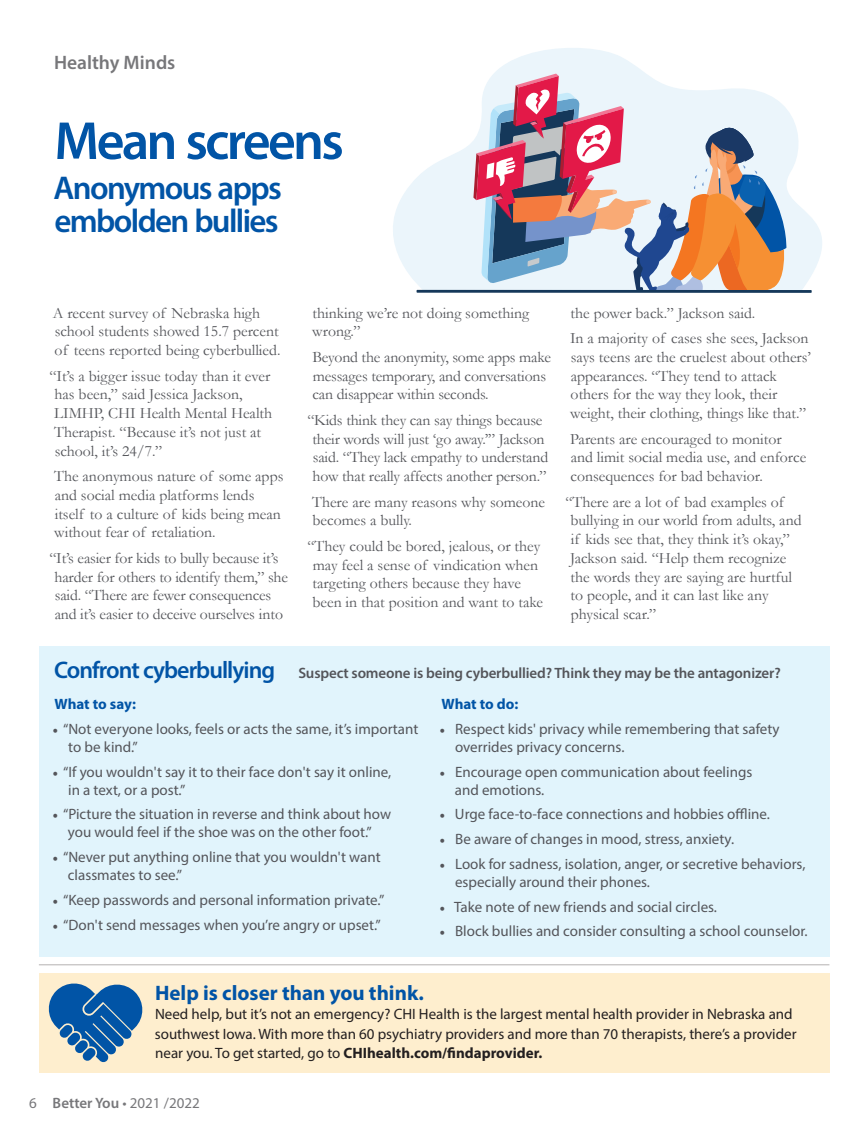
<style>
.page{position:relative;width:864px;height:1134px;background:#fff}
.page>*{position:absolute;margin:0;border:0;box-sizing:border-box;transform-origin:0 0}
.t1{font:600 54px "Myriad Pro";letter-spacing:-.05em;color:#0154a6}
.t2{font:600 33px/33px "Myriad Pro";letter-spacing:-.05em;color:#0154a6}
.t3{font:700 21px "Myriad Pro";color:#0154a6}
.t4{font:600 19.5px "Myriad Pro";color:#77777a}
.t5{font:15.75px/18.8px "Garamond";color:#54555a}
.t6{font:15px/18px "Myriad Pro";color:#54555a}
.t7{font:15px/19.5px "Myriad Pro";color:#231f20}
.t8{font:600 15px "Myriad Pro";letter-spacing:-.01em;color:#54555a}
.t9{font:15px "Myriad Pro";color:#77777a}
.t10{font:700 15px "Myriad Pro";letter-spacing:-.005em;color:#0154a6}
.s1{font-size:24px;color:#0154a6}
.s2{font-family:"Minion Pro"}
.s3{font-weight:700}
.s4{font-weight:600}
</style>
<div class="page">
<div style="left:39px;top:973px;width:790px;height:99px;background:#feeece"></div>
<div style="left:39px;top:646px;width:790px;height:310px;background:#e1f4fc"></div>
<svg style="left:393px;top:48px;width:429px;height:243px"></svg>
<hr style="left:417px;top:290px;width:395px;height:3px;background:#15385a">
<svg style="left:473px;top:74px;width:316px;height:219px"></svg>
<hr style="left:39px;top:964px;width:790px;height:1px;background:#b4b2b2">
<svg style="left:48px;top:983px;width:95px;height:80px"></svg>
<p class="t4" style="left:54px;top:50px;width:123px">Healthy Minds</p>
<p class="t1" style="left:54px;top:107px;width:291px">Mean screens</p>
<p class="t2" style="left:54px;top:170px;width:230px">Anonymous apps embolden bullies</p>
<p class="t5" style="left:53px;top:303px;width:229px">A recent survey of Nebraska high school students showed 15.7 percent of teens reported being cyberbullied.</p>
<p class="t5" style="left:49px;top:366px;width:224px">“It’s a bigger issue today than it ever has been,” said Jessica Jackson,<br>LIMHP, CHI Health Mental Health<br>Therapist. “Because it’s not just at school, it’s 24/7.”</p>
<p class="t5" style="left:54px;top:467px;width:231px">The anonymous nature of some apps and social media platforms lends itself to a culture of kids being mean without fear of retaliation.</p>
<p class="t5" style="left:55px;top:548px;width:235px;text-indent:-5px">“It’s easier for kids to bully because it’s harder for others to identify them,” she said. “There are fewer consequences and it’s easier to deceive ourselves into</p>
<p class="t5" style="left:312px;top:303px;width:218px">thinking we’re not doing something wrong.”</p>
<p class="t5" style="left:312px;top:347px;width:240px">Beyond the anonymity, some apps make messages temporary, and conversations can disappear within seconds.</p>
<p class="t5" style="left:307px;top:410px;width:242px;text-align:center">“Kids think they can say things because their words will just ‘go away.’” Jackson said. “They lack empathy to understand how that really affects another person.”</p>
<p class="t5" style="left:312px;top:492px;width:235px">There are many reasons why someone becomes a bully.</p>
<p class="t5" style="left:313px;top:536px;width:232px;text-indent:-5px">“They could be bored, jealous, or they may feel a sense of vindication when targeting others because they have been in that position and want to take</p>
<p class="t5" style="left:571px;top:303px;width:186px">the power back.” Jackson said.</p>
<p class="t5" style="left:570px;top:329px;width:243px">In a majority of cases she sees, Jackson says teens are the cruelest about others’ appearances. “They tend to attack others for the way they look, their weight, their clothing, things like that.”</p>
<p class="t5" style="left:570px;top:429px;width:238px">Parents are encouraged to monitor and limit social media use, and enforce consequences for bad behavior.</p>
<p class="t5" style="left:565px;top:492px;width:238px">“There are a lot of bad examples of bullying in our world from adults, and if kids see that, they think it’s okay,” Jackson said. “Help them recognize the words they are saying are hurtful to people, and it can last like any physical scar.”</p>
<p class="t8" style="left:54px;top:663px;width:728px"><span class="s1">Confront cyberbullying</span> Suspect someone is being cyberbullied? Think they may be the antagonizer?</p>
<p class="t10" style="left:55px;top:696px;width:83px">What to say:</p>
<p class="t6" style="left:68px;top:720px;width:352px;text-indent:-16px"><span class="s2">•</span> “Not everyone looks, feels or acts the same, it’s important to be kind.”</p>
<p class="t6" style="left:68px;top:762px;width:325px;text-indent:-16px"><span class="s2">•</span> “If you wouldn't say it to their face don't say it online, in a text, or a post.”</p>
<p class="t6" style="left:52px;top:805px;width:340px;text-align:center"><span class="s2">•</span> “Picture the situation in reverse and think about how you would feel if the shoe was on the other foot.”</p>
<p class="t6" style="left:68px;top:848px;width:314px;text-indent:-15px"><span class="s2">•</span> “Never put anything online that you wouldn't want classmates to see.”</p>
<p class="t6" style="left:52px;top:891px;width:333px"><span class="s2">•</span> “Keep passwords and personal information private.”</p>
<p class="t6" style="left:52px;top:915px;width:330px"><span class="s2">•</span> “Don't send messages when you’re angry or upset.”</p>
<p class="t10" style="left:442px;top:696px;width:78px">What to do:</p>
<p class="t6" style="left:455px;top:720px;width:326px;text-indent:-16px"><span class="s2">•</span> Respect kids' privacy while remembering that safety overrides privacy concerns.</p>
<p class="t6" style="left:455px;top:762px;width:299px;text-indent:-16px"><span class="s2">•</span> Encourage open communication about feelings and emotions.</p>
<p class="t6" style="left:439px;top:805px;width:332px"><span class="s2">•</span> Urge face-to-face connections and hobbies offline.</p>
<p class="t6" style="left:439px;top:830px;width:296px"><span class="s2">•</span> Be aware of changes in mood, stress, anxiety.</p>
<p class="t6" style="left:455px;top:855px;width:352px;text-indent:-16px"><span class="s2">•</span> Look for sadness, isolation, anger, or secretive behaviors, especially around their phones.</p>
<p class="t6" style="left:439px;top:897px;width:279px"><span class="s2">•</span> Take note of new friends and social circles.</p>
<p class="t6" style="left:439px;top:922px;width:370px"><span class="s2">•</span> Block bullies and consider consulting a school counselor.</p>
<p class="t3" style="left:155px;top:981px;width:270px">Help is closer than you think.</p>
<p class="t7" style="left:155px;top:1004px;width:643px">Need help, but it’s not an emergency? CHI Health is the largest mental health provider in Nebraska and southwest Iowa. With more than 60 psychiatry providers and more than 70 therapists, there’s a provider near you. To get started, go to <span class="s3">CHIhealth.com/findaprovider.</span></p>
<p class="t9" style="left:29px;top:1094px;width:172px">6 <span class="s4">Better You</span> • 2021 /2022</p>
</div>
